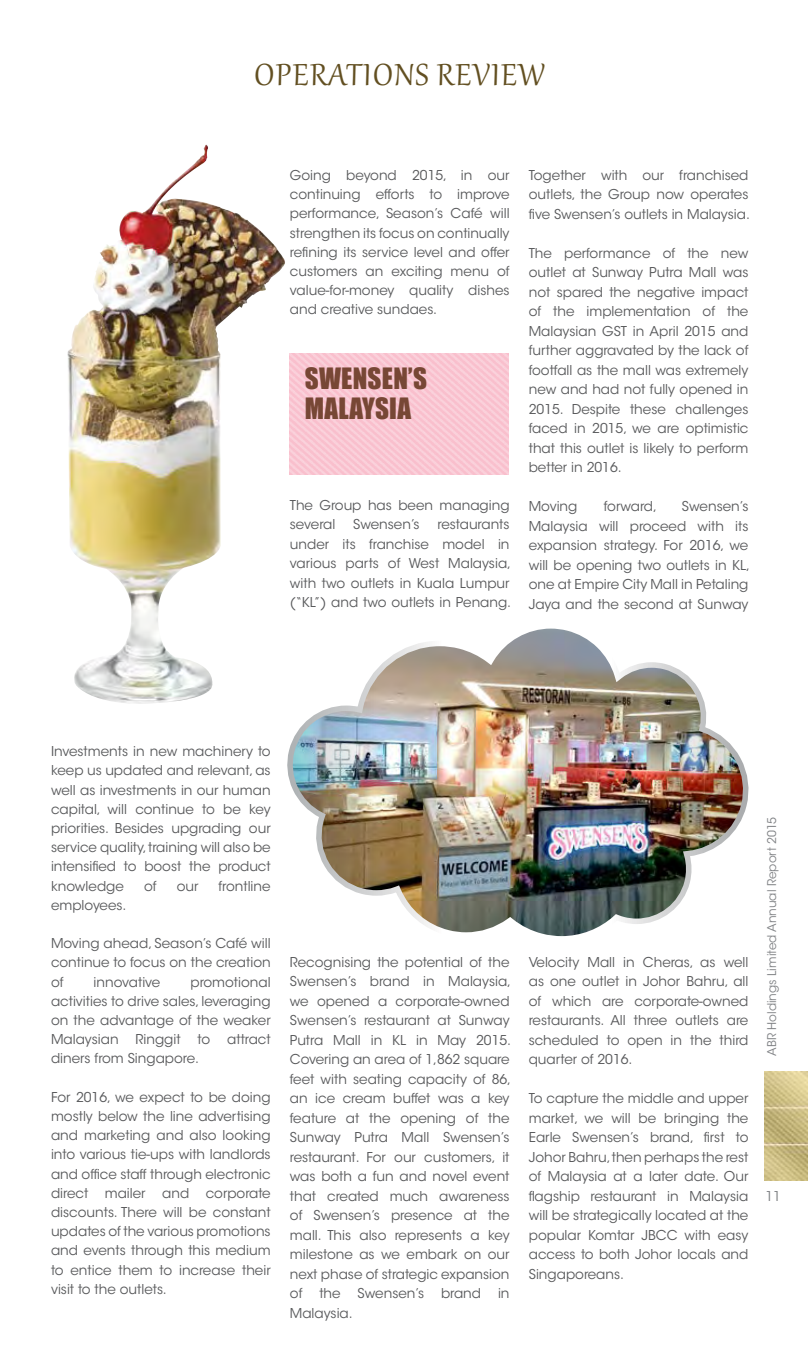
<style>
.page{position:relative;width:808px;height:1361px;background:#fff}
.page>*{position:absolute;margin:0;border:0;box-sizing:border-box;transform-origin:0 0}
.t1{font:37.5px "Gabriola";letter-spacing:.04em;color:#624f21}
.t2{font:27px/30px "Impact";letter-spacing:.01em;color:#774735}
.t3{font:13.5px/19.5px "ITC Avant Garde Std";color:#58595b;text-align:justify}
.t4{font:13.5px "ITC Avant Garde Std";color:#808285}
.t5{font:12px "ITC Avant Garde Std";color:#808285}
</style>
<div class="page">
<img style="left:290px;top:353px;width:219px;height:122px">
<img style="left:287px;top:628px;width:462px;height:309px">
<img style="left:67px;top:145px;width:218px;height:559px">
<img style="left:764px;top:1071px;width:44px;height:109px">
<h1 class="t1" style="left:255px;top:50px;width:292px">Operations Review</h1>
<p class="t3" style="left:290px;top:166px;width:221px">Going beyond 2015, in our continuing efforts to improve performance, Season’s Café will strengthen its focus on continually refining its service level and offer customers an exciting menu of value-for-money quality dishes and creative sundaes.</p>
<h2 class="t2" style="left:305px;top:363px;width:124px">SWENSEN’S<br>MALAYSIA</h2>
<p class="t3" style="left:290px;top:495px;width:221px">The Group has been managing several</p>
<p class="t3" style="left:353px;top:515px;width:68px">Swensen’s</p>
<p class="t3" style="left:290px;top:515px;width:223px;text-indent:148px">restaurants under its franchise model in various parts of West Malaysia, with two outlets in Kuala Lumpur (“KL”) and two outlets in Penang.</p>
<p class="t3" style="left:529px;top:165px;width:223px">Together with our franchised outlets, the Group now operates five Swensen’s outlets in Malaysia.</p>
<p class="t3" style="left:529px;top:243px;width:221px">The performance of the new outlet at Sunway Putra Mall was not spared the negative impact of the implementation of the Malaysian GST in April 2015 and further aggravated by the lack of footfall as the mall was extremely new and had not fully opened in 2015. Despite these challenges faced in 2015, we are optimistic that this outlet is likely to perform better in 2016.</p>
<p class="t3" style="left:529px;top:497px;width:50px">Moving</p>
<p class="t3" style="left:604px;top:497px;width:55px">forward,</p>
<p class="t3" style="left:529px;top:497px;width:223px;text-indent:153px">Swensen’s Malaysia will proceed with its expansion strategy. For 2016, we will be opening two outlets in KL, one at Empire City Mall in Petaling Jaya and the second at Sunway</p>
<p class="t3" style="left:51px;top:742px;width:221px">Investments in new machinery to keep us updated and relevant, as well as investments in our human capital, will continue to be key priorities. Besides upgrading our service quality, training will also be intensified to boost the product knowledge</p>
<p class="t3" style="left:144px;top:876px;width:14px">of</p>
<p class="t3" style="left:177px;top:876px;width:23px">our</p>
<p class="t3" style="left:219px;top:876px;width:54px">frontline</p>
<p class="t3" style="left:51px;top:895px;width:77px">employees.</p>
<p class="t3" style="left:51px;top:934px;width:221px">Moving ahead, Season’s Café will continue to focus on the creation of</p>
<p class="t3" style="left:51px;top:972px;width:221px;text-indent:139px">promotional activities to drive sales, leveraging on the advantage of the weaker Malaysian</p>
<p class="t3" style="left:94px;top:972px;width:68px">innovative</p>
<p class="t3" style="left:136px;top:1030px;width:47px">Ringgit</p>
<p class="t3" style="left:198px;top:1030px;width:14px">to</p>
<p class="t3" style="left:227px;top:1030px;width:45px">attract</p>
<p class="t3" style="left:51px;top:1049px;width:150px">diners from Singapore.</p>
<p class="t3" style="left:51px;top:1087px;width:221px">For 2016, we expect to be doing mostly below the line advertising and marketing and also looking into various tie-ups with landlords and office staff through electronic direct mailer and corporate discounts. There will be constant updates of the various promotions and events through this medium to entice them to increase their visit to the outlets.</p>
<p class="t3" style="left:290px;top:952px;width:223px;text-align:left">Recognising the potential of the<br>Swensen’s brand in Malaysia, we opened a corporate-owned<br>Swensen’s restaurant at Sunway<br>Putra Mall in KL in May 2015.<br>Covering an area of 1,862 square feet with seating capacity of 86, an ice cream buffet was a key feature at the opening of the<br>Sunway Putra Mall Swensen’s restaurant. For our customers, it was both a fun and novel event that created much awareness of Swensen’s presence at the mall. This also represents a key milestone as we embark on our next phase of strategic expansion of</p>
<p class="t3" style="left:319px;top:1284px;width:23px">the</p>
<p class="t3" style="left:358px;top:1284px;width:68px">Swensen’s</p>
<p class="t3" style="left:441px;top:1284px;width:42px">brand</p>
<p class="t3" style="left:498px;top:1284px;width:13px">in</p>
<p class="t3" style="left:290px;top:1303px;width:64px">Malaysia.</p>
<p class="t3" style="left:529px;top:952px;width:221px">Velocity Mall in Cheras, as well as one outlet in Johor Bahru, all of which are corporate-owned restaurants. All three outlets are scheduled to open in the third quarter of 2016.</p>
<p class="t3" style="left:529px;top:1088px;width:221px">To capture the middle and upper market, we will be bringing the Earle Swensen’s brand, first to Johor Bahru, then perhaps the rest of Malaysia at a later date. Our flagship restaurant in Malaysia will be strategically located at the popular Komtar JBCC with easy access to both Johor locals and Singaporeans.</p>
<p class="t5" style="left:764px;top:1055px;width:241px;rotate:-90deg">ABR Holdings Limited Annual Report 2015</p>
<p class="t4" style="left:765px;top:1187px;width:17px">11</p>
</div>
